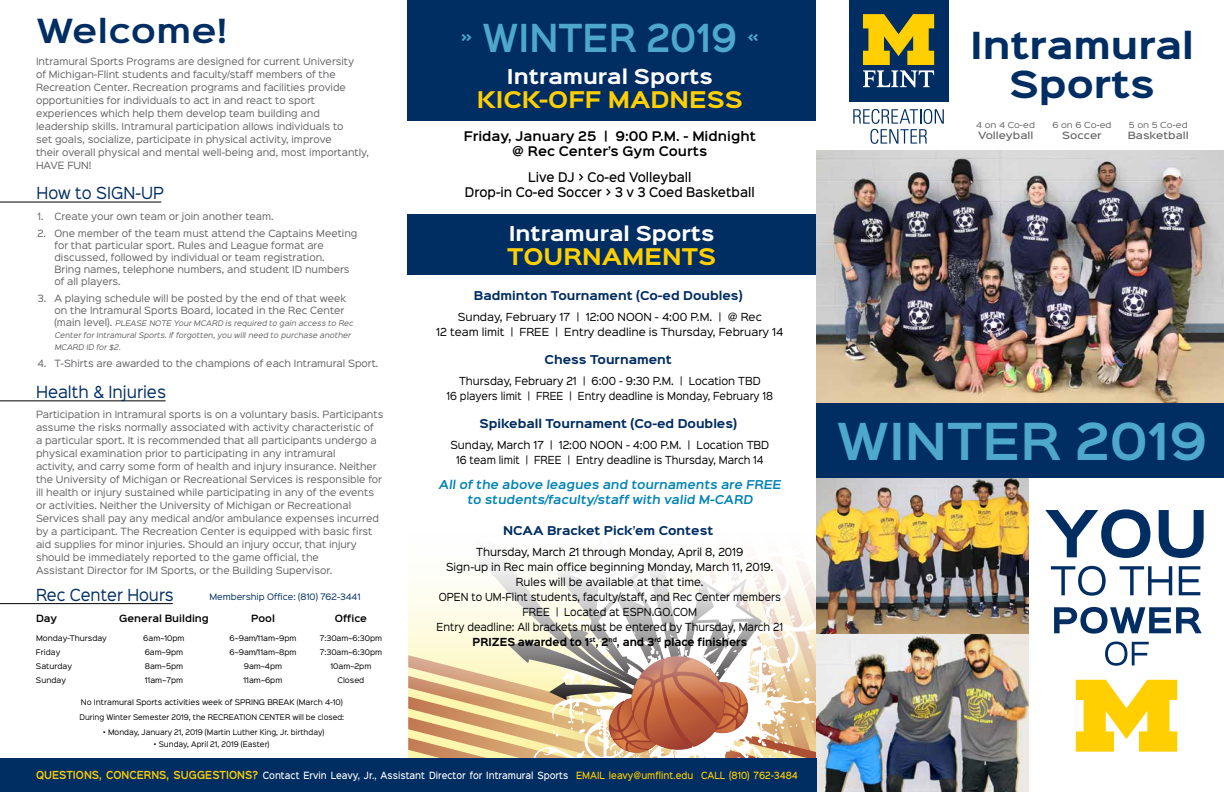
<style>
.page{position:relative;width:1224px;height:792px;background:#fff}
.page>*{position:absolute;margin:0;border:0;box-sizing:border-box;transform-origin:0 0}
.t1{font:600 45.9px "Sinkin Sans 600";color:#4da8cb}
.t2{font:600 34.8px "Sinkin Sans 600";color:#4da8cb;scale:.93 1}
.t3{font:700 33.6px/39px "Sinkin Sans 700";color:#002d62;text-align:center;scale:1.05 1}
.t4{font:600 30px "Sinkin Sans 600";color:#002d62;scale:1.12 1}
.t5{font:700 20.7px "Sinkin Sans 700";color:#ffcf01}
.t6{font:700 18.5px "Sinkin Sans 700";color:#fff}
.t7{font:15px "Sinkin Sans 400";color:#002d62;scale:.95 1}
.t8{font:15px "Sinkin Sans 400";color:#002d62;scale:.93 1}
.t9{font:15px "Sinkin Sans 400";color:#002d62;scale:.94 1}
.t10{font:500 12px/15px "Sinkin Sans 500";color:#000;text-align:center;scale:.93 1}
.t11{font:600 12px/15px "Sinkin Sans 600";color:#000;text-align:center}
.t12{font:700 11px "Sinkin Sans 700";color:#002d62}
.t13{font:600 11px/15px "Sinkin Sans 600";color:#0082b5;text-align:center}
.t14{font:10px/15px "Sinkin Sans 400";color:#000;text-align:center}
.t15{font:10px/15px "Sinkin Sans 400";color:#000;text-align:center;scale:.96 1}
.t16{font:700 10px "Sinkin Sans 700";color:#000;scale:.92 1}
.t17{font:9px/13px "Sinkin Sans 400";color:#636466}
.t18{font:500 9px "Sinkin Sans 500";color:#fff;scale:.88 1}
.t19{font:600 9px "Sinkin Sans 600";color:#000}
.t20{font:500 9px "Sinkin Sans 500";color:#636466;scale:1.1 1}
.t21{font:8px "Sinkin Sans 400";color:#002d62}
.t22{font:7.5px "Sinkin Sans 400";color:#636466;scale:1.1 1}
.t23{font:7px/15px "Sinkin Sans 400";color:#000}
.t24{font:italic 7px/12px "Sinkin Sans 400";color:#636466}
.t25{font:7px "Sinkin Sans 400";color:#000;scale:.96 1}
.s1{font-style:normal;font-size:9px}
.s2{font-family:"Sinkin Sans 400";font-weight:400;color:#fff}
.s3{font-family:"Sinkin Sans 600";font-weight:600;font-size:10px;color:#ffcf01}
.s4{color:#ffcf01}
</style>
<div class="page">
<svg style="left:408px;top:582px;width:67px;height:66px"></svg>
<svg style="left:408px;top:655px;width:67px;height:103px;background:#e1bc8b"></svg>
<svg style="left:475px;top:558px;width:341px;height:200px"></svg>
<svg style="left:1076px;top:680px;width:101px;height:72px"></svg>
<svg style="left:1045px;top:509px;width:105px;height:49px"></svg>
<svg style="left:1159px;top:510px;width:45px;height:48px"></svg>
<svg style="left:1051px;top:566px;width:55px;height:30px"></svg>
<svg style="left:1120px;top:566px;width:52px;height:29px"></svg>
<svg style="left:1179px;top:566px;width:21px;height:29px"></svg>
<svg style="left:1054px;top:607px;width:148px;height:27px"></svg>
<svg style="left:1105px;top:641px;width:44px;height:25px"></svg>
<img style="left:816px;top:633px;width:213px;height:159px">
<div style="left:408px;top:215px;width:408px;height:60px;background:#002d62"></div>
<div style="left:408px;top:0;width:408px;height:121px;background:#002d62"></div>
<hr style="left:0;top:202px;width:161px;height:1px;background:#000">
<hr style="left:0;top:400px;width:166px;height:1px;background:#000">
<hr style="left:0;top:603px;width:173px;height:1px;background:#000">
<div style="left:849px;top:0;width:99px;height:101px;background:#002d62"></div>
<svg style="left:863px;top:14px;width:71px;height:73px"></svg>
<svg style="left:853px;top:109px;width:91px;height:35px"></svg>
<img style="left:816px;top:478px;width:213px;height:155px">
<div style="left:0;top:758px;width:816px;height:34px;background:#002d62"></div>
<img style="left:816px;top:150px;width:408px;height:253px">
<div style="left:816px;top:403px;width:408px;height:75px;background:#002d62"></div>
<h3 class="t4" style="left:36px;top:5px;width:172px">Welcome!</h3>
<p class="t17" style="left:36px;top:54px;width:334px">Intramural Sports Programs are designed for current University<br>of Michigan-Flint students and faculty/staff members of the Recreation Center. Recreation programs and facilities provide opportunities for individuals to act in and react to sport experiences which help them develop team building and leadership skills. Intramural participation allows individuals to<br>set goals, socialize, participate in physical activity, improve<br>their overall physical and mental well-being and, most importantly, HAVE FUN!</p>
<h3 class="t9" style="left:36px;top:181px;width:137px">How to SIGN-UP</h3>
<p class="t17" style="left:37px;top:209px;width:238px">1. Create your own team or join another team.</p>
<p class="t17" style="left:54px;top:227px;width:305px;line-height:12px;text-indent:-17px">2. One member of the team must attend the Captains Meeting for that particular sport. Rules and League format are discussed, followed by individual or team registration.<br>Bring names, telephone numbers, and student ID numbers of all players.</p>
<p class="t17" style="left:37px;top:292px;width:310px;line-height:12px;text-align:right">3. A playing schedule will be posted by the end of that week on the Intramural Sports Board, located in the Rec Center</p>
<p class="t24" style="left:54px;top:317px;width:302px"><span class="s1">( m a i n l e v e l ) .</span> PLEASE NOTE Your MCARD is required to gain access to Rec<br>Center for Intramural Sports. If forgotten, you will need to purchase another<br>MCARD ID for $2.</p>
<p class="t17" style="left:37px;top:356px;width:343px">4. T-Shirts are awarded to the champions of each Intramural Sport.</p>
<h3 class="t7" style="left:36px;top:379px;width:138px">Health &amp; Injuries</h3>
<p class="t17" style="left:36px;top:407px;width:349px">Participation in Intramural sports is on a voluntary basis. Participants assume the risks normally associated with activity characteristic of<br>a particular sport. It is recommended that all participants undergo a physical examination prior to participating in any intramural<br>activity, and carry some form of health and injury insurance. Neither the University of Michigan or Recreational Services is responsible for ill health or injury sustained while participating in any of the events or activities. Neither the University of Michigan or Recreational Services shall pay any medical and/or ambulance expenses incurred by a participant. The Recreation Center is equipped with basic first aid supplies for minor injuries. Should an injury occur, that injury should be immediately reported to the game official, the<br>Assistant Director for IM Sports, or the Building Supervisor.</p>
<h3 class="t8" style="left:36px;top:582px;width:150px">Rec Center Hours</h3>
<p class="t19" style="left:36px;top:611px;width:23px">Day</p>
<p class="t19" style="left:119px;top:611px;width:91px">General Building</p>
<p class="t19" style="left:251px;top:611px;width:25px">Pool</p>
<p class="t19" style="left:335px;top:611px;width:34px">Office</p>
<p class="t23" style="left:36px;top:630px;width:72px">Monday-Thursday</p>
<p class="t23" style="left:143px;top:630px;width:43px">6am~10pm</p>
<p class="t23" style="left:230px;top:630px;width:68px">6~9am/11am~9pm</p>
<p class="t23" style="left:320px;top:630px;width:64px">7:30am~6:30pm</p>
<p class="t23" style="left:36px;top:644px;width:26px">Friday</p>
<p class="t23" style="left:145px;top:644px;width:40px">6am~9pm</p>
<p class="t23" style="left:229px;top:644px;width:69px">6~9am/11am~8pm</p>
<p class="t23" style="left:320px;top:644px;width:64px">7:30am~6:30pm</p>
<p class="t23" style="left:36px;top:658px;width:38px">Saturday</p>
<p class="t23" style="left:145px;top:658px;width:40px">8am~5pm</p>
<p class="t23" style="left:244px;top:658px;width:40px">9am~4pm</p>
<p class="t23" style="left:331px;top:658px;width:42px">10am~2pm</p>
<p class="t23" style="left:36px;top:672px;width:32px">Sunday</p>
<p class="t23" style="left:145px;top:672px;width:40px">11am~7pm</p>
<p class="t23" style="left:244px;top:672px;width:40px">11am~6pm</p>
<p class="t23" style="left:338px;top:672px;width:28px">Closed</p>
<p class="t23" style="left:79px;top:694px;width:266px">No Intramural Sports activities week of SPRING BREAK (March 4-10)<br>During Winter Semester 2019, the RECREATION CENTER will be closed:</p>
<p class="t25" style="left:104px;top:726px;width:231px">• Monday, January 21, 2019 (Martin Luther King, Jr. birthday)</p>
<p class="t25" style="left:154px;top:738px;width:121px">• Sunday, April 21, 2019 (Easter)</p>
<p class="t21" style="left:209px;top:591px;width:153px">Membership Office: (810) 762-3441</p>
<h2 class="t2" style="left:461px;top:7px;width:322px"><sup>»</sup> WINTER 2019 <sup>«</sup></h2>
<h3 class="t6" style="left:507px;top:66px;width:207px">Intramural Sports</h3>
<h3 class="t5" style="left:477px;top:88px;width:267px">KICK-OFF MADNESS</h3>
<h3 class="t11" style="left:464px;top:127px;width:294px">Friday, January 25 | 9:00 P.M. - Midnight @ Rec Center’s Gym Courts</h3>
<h3 class="t10" style="left:465px;top:168px;width:313px">Live DJ &gt; Co-ed Volleyball<br>Drop-in Co-ed Soccer &gt; 3 v 3 Coed Basketball</h3>
<h3 class="t6" style="left:509px;top:224px;width:207px">Intramural Sports</h3>
<h3 class="t5" style="left:507px;top:246px;width:211px">TOURNAMENTS</h3>
<p class="t12" style="left:474px;top:289px;width:273px">Badminton Tournament (Co-ed Doubles)<span class="s2">:</span></p>
<p class="t14" style="left:436px;top:308px;width:349px">Sunday, February 17 | 12:00 NOON - 4:00 P.M. | @ Rec<br>12 team limit | FREE | Entry deadline is Thursday, February 14</p>
<p class="t12" style="left:545px;top:353px;width:132px">Chess Tournament<span class="s2">:</span></p>
<p class="t15" style="left:447px;top:372px;width:342px">Thursday, February 21 | 6:00 - 9:30 P.M. | Location TBD<br>16 players limit | FREE | Entry deadline is Monday, February 18</p>
<p class="t12" style="left:479px;top:417px;width:262px">Spikeball Tournament (Co-ed Doubles)<span class="s2">:</span></p>
<p class="t14" style="left:450px;top:436px;width:320px">Sunday, March 17 | 12:00 NOON - 4:00 P.M. | Location TBD<br>16 team limit | FREE | Entry deadline is Thursday, March 14</p>
<p class="t13" style="left:439px;top:476px;width:346px">All of the above leagues and tournaments are FREE to students/faculty/staff with valid M-CARD</p>
<p class="t12" style="left:503px;top:524px;width:215px">NCAA Bracket Pick’em Contest<span class="s2">:</span></p>
<p class="t14" style="left:437px;top:543px;width:348px">Thursday, March 21 through Monday, April 8, 2019<br>Sign-up in Rec main office beginning Monday, March 11, 2019.<br>Rules will be available at that time.<br>OPEN to UM-Flint students, faculty/staff, and Rec Center members FREE | Located at ESPN.GO.COM<br>Entry deadline: All brackets must be entered by Thursday, March 21</p>
<p class="t16" style="left:473px;top:636px;width:300px">PRIZES awarded to 1<sup>st</sup>, 2<sup>nd</sup>, and 3<sup>rd</sup> place finishers</p>
<p class="t18" style="left:36px;top:767px;width:867px"><span class="s3">QUESTIONS, CONCERNS, SUGGESTIONS?</span> Contact Ervin Leavy, Jr., Assistant Director for Intramural Sports <span class="s4">EMAIL leavy@umflint.edu CALL (810) 762-3484</span></p>
<h3 class="t3" style="left:970px;top:28px;width:215px">Intramural<br>Sports</h3>
<p class="t22" style="left:976px;top:118px;width:55px">4 on 4 Co-ed</p>
<p class="t20" style="left:978px;top:127px;width:52px">Volleyball</p>
<p class="t22" style="left:1052px;top:118px;width:55px">6 on 6 Co-ed</p>
<p class="t20" style="left:1062px;top:127px;width:37px">Soccer</p>
<p class="t22" style="left:1129px;top:118px;width:55px">5 on 5 Co-ed</p>
<p class="t20" style="left:1128px;top:127px;width:57px">Basketball</p>
<h1 class="t1" style="left:837px;top:401px;width:372px">WINTER 2019</h1>
</div>
